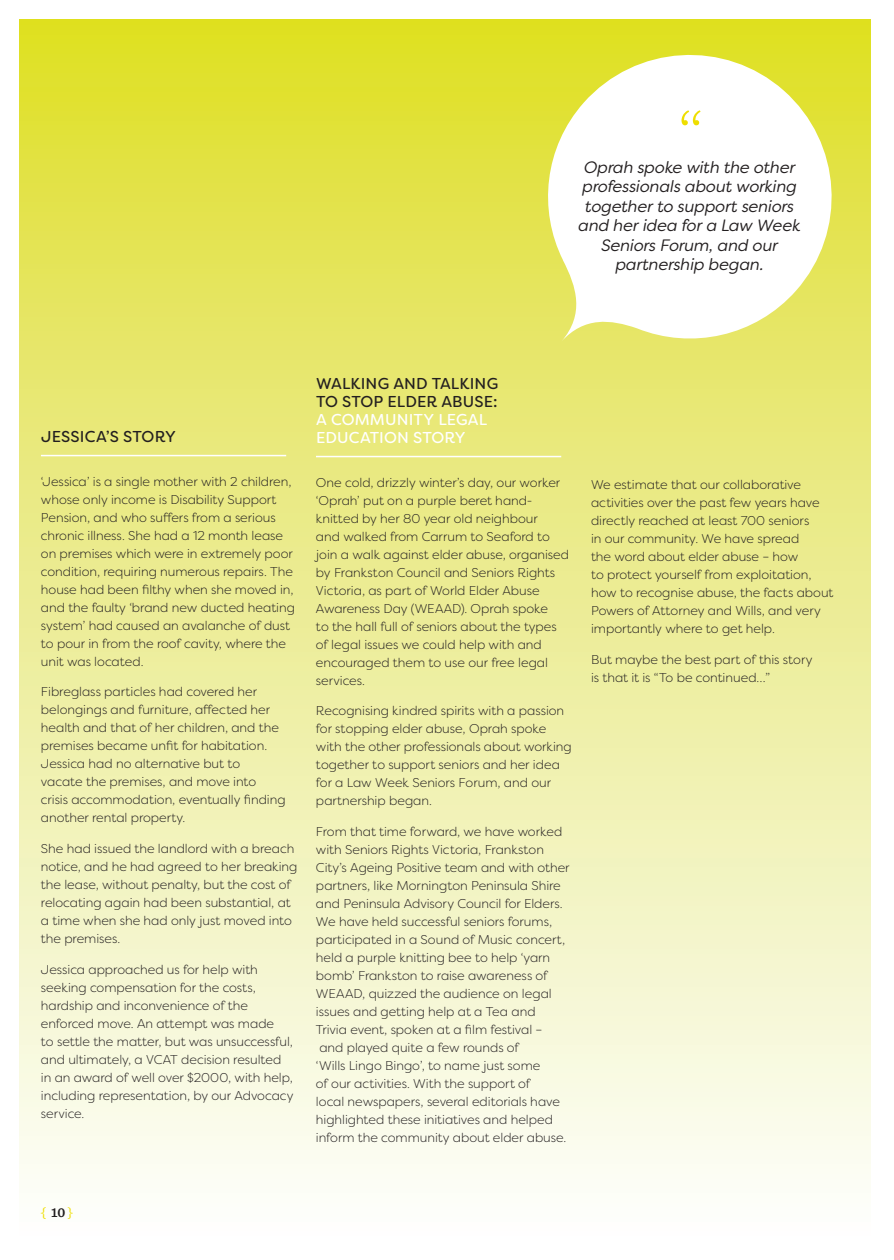
<style>
.page{position:relative;width:894px;height:1260px;background:#fff}
.page>*{position:absolute;margin:0;border:0;box-sizing:border-box;transform-origin:0 0}
.t1{font:300 68.85px "Filson Soft";color:#eede00}
.t2{font:italic 16.5px/19.5px "Filson Soft";letter-spacing:-.01em;color:#231f20;text-align:center}
.t3{font:15.75px/18px "Filson Soft";letter-spacing:.005em;color:#231f20}
.t4{font:15.75px/18px "Filson Soft";letter-spacing:.01em;color:#fff}
.t5{font:13.5px "Sentinel";color:#eede00}
.t6{font:300 12.75px/18px "Filson Soft";color:#231f20}
.s1{font-weight:600;color:#231f20}
</style>
<div class="page">
<div style="left:20px;top:20px;width:850px;height:1220px;background:linear-gradient(to bottom,#dede2b,#fcfdff)"></div>
<hr style="left:41px;top:455px;width:245px;height:1px;background:#fff">
<hr style="left:316px;top:456px;width:245px;height:1px;background:#fff">
<svg style="left:538px;top:39px;width:310px;height:311px"></svg>
<h1 class="t1" style="left:677px;top:93px;width:28px">“</h1>
<p class="t2" style="left:578px;top:157px;width:224px">Oprah spoke with the other professionals about working together to support seniors and her idea for a Law Week<br>Seniors Forum, and our partnership began.</p>
<p class="t3" style="left:41px;top:427px;width:136px">JESSICA’S STORY</p>
<p class="t6" style="left:41px;top:472px;width:256px">‘Jessica’ is a single mother with 2 children, whose only income is Disability Support Pension, and who suffers from a serious chronic illness. She had a 12 month lease on premises which were in extremely poor condition, requiring numerous repairs. The house had been filthy when she moved in, and the faulty ‘brand new ducted heating system’ had caused an avalanche of dust to pour in from the roof cavity, where the unit was located.</p>
<p class="t6" style="left:41px;top:683px;width:246px">Fibreglass particles had covered her belongings and furniture, affected her health and that of her children, and the premises became unfit for habitation.<br>Jessica had no alternative but to<br>vacate the premises, and move into crisis accommodation, eventually finding another rental property.</p>
<p class="t6" style="left:41px;top:839px;width:258px">She had issued the landlord with a breach notice, and he had agreed to her breaking the lease, without penalty, but the cost of relocating again had been substantial, at a time when she had only just moved into the premises.</p>
<p class="t6" style="left:41px;top:960px;width:254px">Jessica approached us for help with seeking compensation for the costs, hardship and inconvenience of the enforced move. An attempt was made<br>to settle the matter, but was unsuccessful, and ultimately, a VCAT decision resulted in an award of well over $2000, with help, including representation, by our Advocacy service.</p>
<p class="t3" style="left:316px;top:374px;width:184px">WALKING AND TALKING<br>TO STOP ELDER ABUSE:</p>
<p class="t4" style="left:316px;top:410px;width:172px">A COMMUNITY LEGAL<br>EDUCATION STORY</p>
<p class="t6" style="left:316px;top:473px;width:255px">One cold, drizzly winter’s day, our worker ‘Oprah’ put on a purple beret hand&shy;knitted by her 80 year old neighbour<br>and walked from Carrum to Seaford to join a walk against elder abuse, organised by Frankston Council and Seniors Rights Victoria, as part of World Elder Abuse Awareness Day (WEAAD). Oprah spoke<br>to the hall full of seniors about the types of legal issues we could help with and encouraged them to use our free legal services.</p>
<p class="t6" style="left:316px;top:702px;width:257px">Recognising kindred spirits with a passion for stopping elder abuse, Oprah spoke with the other professionals about working together to support seniors and her idea for a Law Week Seniors Forum, and our partnership began.</p>
<p class="t6" style="left:316px;top:822px;width:255px">From that time forward, we have worked with Seniors Rights Victoria, Frankston City’s Ageing Positive team and with other partners, like Mornington Peninsula Shire and Peninsula Advisory Council for Elders.<br>We have held successful seniors forums, participated in a Sound of Music concert, held a purple knitting bee to help ‘yarn bomb’ Frankston to raise awareness of WEAAD, quizzed the audience on legal issues and getting help at a Tea and Trivia event, spoken at a film festival – and played quite a few rounds of<br>‘Wills Lingo Bingo’, to name just some<br>of our activities. With the support of<br>local newspapers, several editorials have highlighted these initiatives and helped inform the community about elder abuse.</p>
<p class="t6" style="left:591px;top:475px;width:244px">We estimate that our collaborative activities over the past few years have directly reached at least 700 seniors<br>in our community. We have spread<br>the word about elder abuse – how<br>to protect yourself from exploitation, how to recognise abuse, the facts about Powers of Attorney and Wills, and very importantly where to get help.</p>
<p class="t6" style="left:591px;top:650px;width:223px">But maybe the best part of this story is that it is “To be continued…”</p>
<p class="t5" style="left:41px;top:1202px;width:34px">{ <span class="s1">10</span>}</p>
</div>
